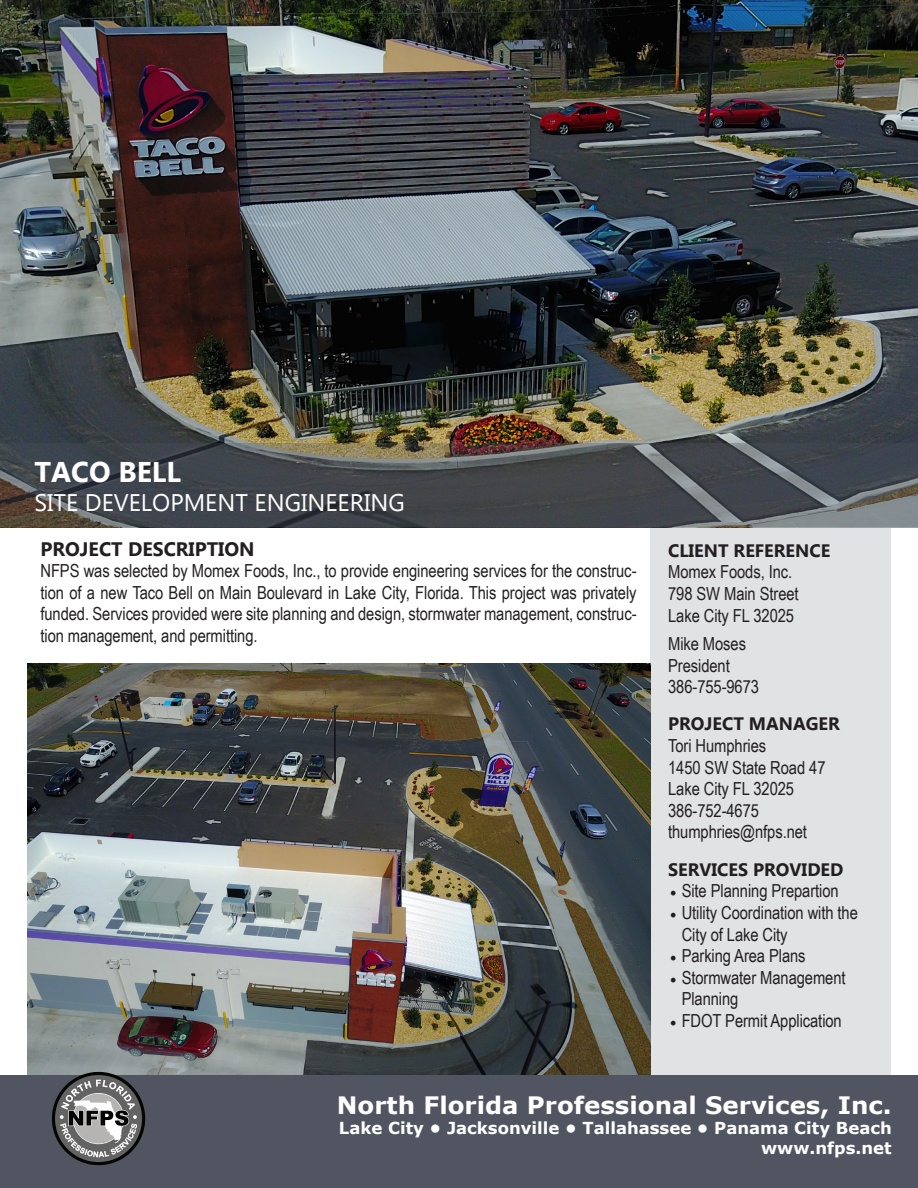
<style>
.page{position:relative;width:918px;height:1188px;background:#fff}
.page>*{position:absolute;margin:0;border:0;box-sizing:border-box;transform-origin:0 0}
.Heading1{font:700 28.5px "Microsoft Tai Le";color:#fff}
.t1{font:700 24px "Verdana";color:#fff}
.Heading1-2{font:24px "Microsoft Tai Le";color:#fff}
.Heading1-3{font:700 19.5px "Microsoft Tai Le";color:#231f20}
.BodyText{font:18px/21.6px "Arial Narrow";letter-spacing:-.005em;color:#231f20}
.GREY_BOX{font:700 18px "Microsoft Tai Le";color:#231f20}
.t2{font:700 16.5px "Verdana";color:#fff}
.s1{font-family:"Minion Pro"}
</style>
<div class="page">
<div style="left:650px;top:525px;width:241px;height:553px;background:#e1e2e4"></div>
<img style="left:0;top:0;width:918px;height:444px">
<svg style="left:0;top:444px;width:918px;height:83px;background:#4b4e51"></svg>
<img style="left:27px;top:663px;width:623px;height:413px">
<div style="left:0;top:1076px;width:918px;height:112px;background:#515561"></div>
<svg style="left:52px;top:1072px;width:93px;height:93px"></svg>
<p class="Heading1" style="left:34px;top:456px;width:148px">TACO BELL</p>
<p class="Heading1-2" style="left:34px;top:488px;width:372px">SITE DEVELOPMENT ENGINEERING</p>
<p class="Heading1-3" style="left:40px;top:538px;width:216px">PROJECT DESCRIPTION</p>
<p class="BodyText" style="left:40px;top:559px;width:598px;text-align:justify">NFPS was selected by Momex Foods, Inc., to provide engineering services for the construc&shy;tion of a new Taco Bell on Main Boulevard in Lake City, Florida. This project was privately funded. Services provided were site planning and design, stormwater management, construc&shy;tion management, and permitting.</p>
<p class="GREY_BOX" style="left:668px;top:540px;width:164px">CLIENT REFERENCE</p>
<p class="BodyText" style="left:668px;top:561px;width:132px">Momex Foods, Inc.<br>798 SW Main Street<br>Lake City FL 32025</p>
<p class="BodyText" style="left:668px;top:632px;width:92px">Mike Moses<br>President<br>386-755-9673</p>
<p class="GREY_BOX" style="left:668px;top:714px;width:173px">PROJECT MANAGER</p>
<p class="BodyText" style="left:668px;top:734px;width:159px">Tori Humphries<br>1450 SW State Road 47<br>Lake City FL 32025<br>386-752-4675 thumphries@nfps.net</p>
<p class="GREY_BOX" style="left:668px;top:859px;width:177px">SERVICES PROVIDED</p>
<p class="BodyText" style="left:670px;top:880px;width:171px"><span class="s1">•</span> Site Planning Prepartion</p>
<p class="BodyText" style="left:682px;top:901px;width:178px;text-indent:-12px"><span class="s1">•</span> Utility Coordination with the<br>City of Lake City</p>
<p class="BodyText" style="left:670px;top:944px;width:138px"><span class="s1">•</span> Parking Area Plans</p>
<p class="BodyText" style="left:682px;top:966px;width:165px;text-indent:-12px"><span class="s1">•</span> Stormwater Management<br>Planning</p>
<p class="BodyText" style="left:670px;top:1009px;width:174px"><span class="s1">•</span> FDOT Permit Application</p>
<p class="t1" style="left:337px;top:1089px;width:556px">North Florida Professional Services, Inc.</p>
<p class="t2" style="left:339px;top:1117px;width:554px">Lake City • Jacksonville • Tallahassee • Panama City Beach</p>
<p class="t2" style="left:761px;top:1136px;width:132px">www.nfps.net</p>
</div>
